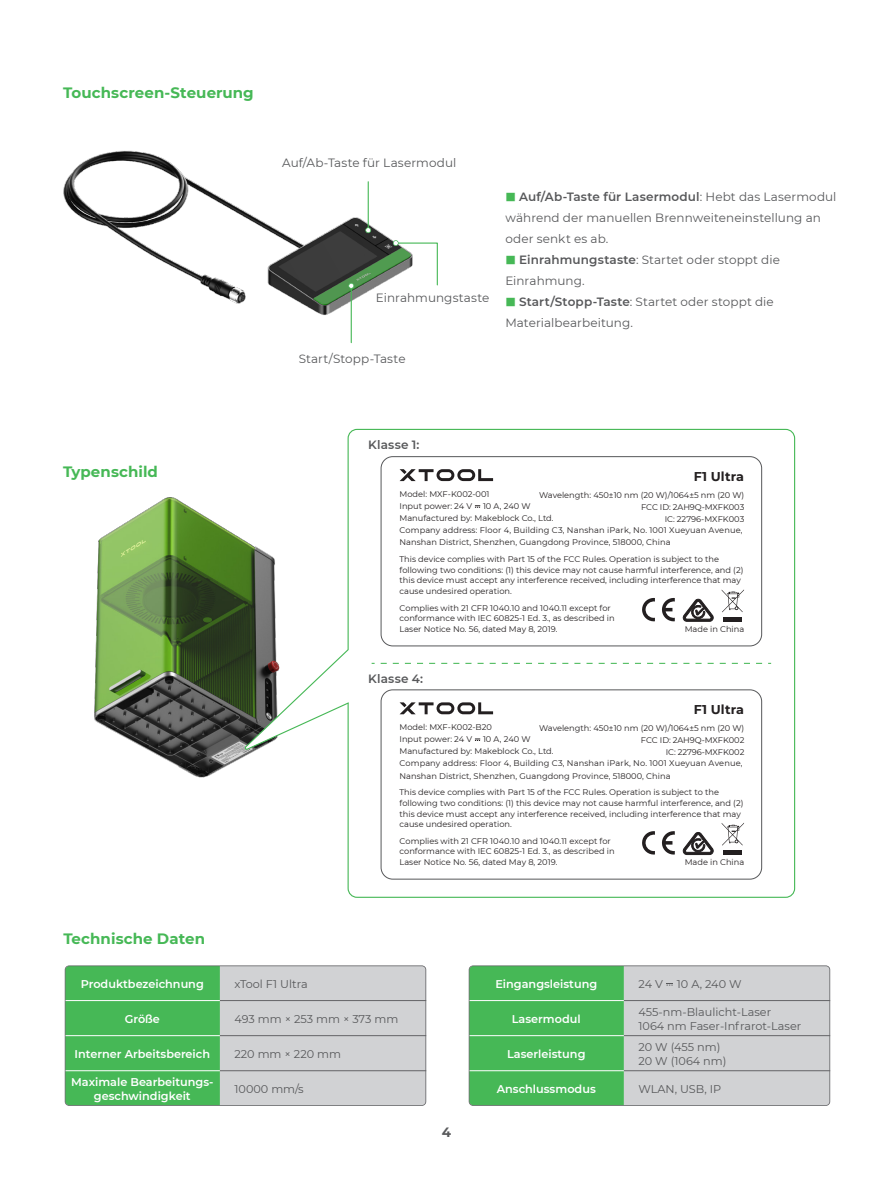
<style>
.page{position:relative;width:893px;height:1191px;background:#fff}
.page>*{position:absolute;margin:0;border:0;box-sizing:border-box;transform-origin:0 0}
.t1{font:700 15px "Montserrat";letter-spacing:.005em;color:#46b856}
.t2{font:700 13.5px "Montserrat";color:#595a5c}
.t3{font:700 12.75px "Montserrat";color:#231f20}
.t4{font:12px/21px "Montserrat";letter-spacing:.005em;color:#57585a}
.t5{font:600 12px "Montserrat";letter-spacing:.015em;color:#57585a}
.t6{font:11.25px/13.5px "Montserrat";color:#57585a}
.t7{font:600 11.25px/13.5px "Montserrat";color:#fff;text-align:center}
.t8{font:8.25px/12px "Montserrat";color:#231f20}
.s1{font-family:"Source Han Sans CN";font-size:10.5px;color:#46b856}
.s2{font-weight:600}
</style>
<div class="page">
<img style="left:94px;top:719px;width:150px;height:59px">
<img style="left:94px;top:497px;width:150px;height:222px">
<img style="left:63px;top:150px;width:330px;height:194px">
<img style="left:313px;top:247px;width:80px;height:59px">
<hr style="left:351px;top:286px;width:1px;height:57px;background:#46b856">
<svg style="left:348px;top:283px;width:6px;height:6px"></svg>
<hr style="left:368px;top:182px;width:1px;height:48px;background:#46b856">
<svg style="left:365px;top:227px;width:6px;height:6px"></svg>
<svg style="left:393px;top:240px;width:45px;height:46px"></svg>
<svg style="left:244px;top:428px;width:552px;height:470px"></svg>
<svg style="left:381px;top:663px;width:390px;height:1px"></svg>
<div style="left:381px;top:456px;width:381px;height:190px;background:#fff;border-radius:12px"></div>
<div style="left:381px;top:456px;width:381px;height:190px;border:1px solid #57585a;border-radius:12px"></div>
<svg style="left:400px;top:469px;width:93px;height:12px"></svg>
<svg style="left:475px;top:505px;width:5px;height:3px"></svg>
<svg style="left:642px;top:598px;width:13px;height:24px"></svg>
<svg style="left:662px;top:597px;width:13px;height:24px"></svg>
<hr style="left:723px;top:617px;width:19px;height:4px;background:#231f20">
<svg style="left:722px;top:589px;width:22px;height:23px"></svg>
<svg style="left:683px;top:599px;width:30px;height:22px"></svg>
<div style="left:381px;top:690px;width:381px;height:189px;background:#fff;border-radius:12px"></div>
<div style="left:381px;top:689px;width:381px;height:190px;border:1px solid #57585a;border-radius:12px"></div>
<svg style="left:400px;top:702px;width:93px;height:12px"></svg>
<svg style="left:475px;top:738px;width:5px;height:3px"></svg>
<svg style="left:642px;top:831px;width:13px;height:24px"></svg>
<svg style="left:662px;top:831px;width:13px;height:23px"></svg>
<hr style="left:723px;top:850px;width:19px;height:4px;background:#231f20">
<svg style="left:722px;top:823px;width:22px;height:22px"></svg>
<svg style="left:683px;top:832px;width:30px;height:22px"></svg>
<svg style="left:65px;top:965px;width:361px;height:140px;background:#96c69e"></svg>
<hr style="left:220px;top:1000px;width:206px;height:1px;background:#636366">
<hr style="left:220px;top:1035px;width:206px;height:1px;background:#636366">
<hr style="left:220px;top:1070px;width:206px;height:1px;background:#636366">
<svg style="left:469px;top:965px;width:361px;height:140px;background:#95c59e"></svg>
<h1 class="t1" style="left:63px;top:82px;width:192px">Touchscreen-Steuerung</h1>
<h3 class="t4" style="left:282px;top:152px;width:176px">Auf/Ab-Taste für Lasermodul</h3>
<h3 class="t4" style="left:376px;top:287px;width:115px">Einrahmungstaste</h3>
<h3 class="t4" style="left:299px;top:348px;width:108px">Start/Stopp-Taste</h3>
<h3 class="t4" style="left:505px;top:186px;width:333px"><span class="s1">■</span> <span class="s2">Auf/Ab-Taste für Lasermodul</span>: Hebt das Lasermodul während der manuellen Brennweiteneinstellung an oder senkt es ab.</h3>
<h3 class="t4" style="left:505px;top:249px;width:276px"><span class="s1">■</span> <span class="s2">Einrahmungstaste</span>: Startet oder stoppt die<br>Einrahmung.</h3>
<h3 class="t4" style="left:505px;top:291px;width:270px"><span class="s1">■</span> <span class="s2">Start/Stopp-Taste</span>: Startet oder stoppt die<br>Materialbearbeitung.</h3>
<h1 class="t1" style="left:63px;top:461px;width:96px">Typenschild</h1>
<h1 class="t1" style="left:63px;top:928px;width:143px">Technische Daten</h1>
<h3 class="t5" style="left:368px;top:436px;width:53px">Klasse 1:</h3>
<h3 class="t3" style="left:694px;top:467px;width:52px">F1 Ultra</h3>
<p class="t8" style="left:539px;top:488px;width:207px;text-align:right">Wavelength: 450±10 nm (20 W)/1064±5 nm (20 W)<br>FCC ID: 2AH9Q-MXFK003<br>IC: 22796-MXFK003</p>
<p class="t8" style="left:400px;top:488px;width:91px">Model: MXF-K002-001<br>Input power: 24 V</p>
<p class="t8" style="left:400px;top:500px;width:344px;text-indent:83px">10 A, 240 W<br>Manufactured by: Makeblock Co., Ltd.<br>Company address: Floor 4, Building C3, Nanshan iPark, No. 1001 Xueyuan Avenue, Nanshan District, Shenzhen, Guangdong Province, 518000, China</p>
<p class="t8" style="left:400px;top:553px;width:345px;line-height:10.5px">This device complies with Part 15 of the FCC Rules. Operation is subject to the following two conditions: (1) this device may not cause harmful interference, and (2) this device must accept any interference received, including interference that may cause undesired operation.</p>
<p class="t8" style="left:400px;top:602px;width:217px;line-height:10.5px">Complies with 21 CFR 1040.10 and 1040.11 except for conformance with IEC 60825-1 Ed. 3., as described in<br>Laser Notice No. 56, dated May 8, 2019.</p>
<h3 class="t5" style="left:368px;top:670px;width:56px">Klasse 4:</h3>
<p class="t8" style="left:685px;top:622px;width:61px">Made in China</p>
<h3 class="t3" style="left:694px;top:700px;width:52px">F1 Ultra</h3>
<p class="t8" style="left:400px;top:721px;width:94px">Model: MXF-K002-B20<br>Input power: 24 V</p>
<p class="t8" style="left:539px;top:722px;width:207px;text-align:right">Wavelength: 450±10 nm (20 W)/1064±5 nm (20 W)<br>FCC ID: 2AH9Q-MXFK002<br>IC: 22796-MXFK002</p>
<p class="t8" style="left:400px;top:733px;width:344px;text-indent:83px">10 A, 240 W<br>Manufactured by: Makeblock Co., Ltd.<br>Company address: Floor 4, Building C3, Nanshan iPark, No. 1001 Xueyuan Avenue, Nanshan District, Shenzhen, Guangdong Province, 518000, China</p>
<p class="t8" style="left:400px;top:787px;width:345px;line-height:10.5px">This device complies with Part 15 of the FCC Rules. Operation is subject to the following two conditions: (1) this device may not cause harmful interference, and (2) this device must accept any interference received, including interference that may cause undesired operation.</p>
<p class="t8" style="left:400px;top:835px;width:217px;line-height:10.5px">Complies with 21 CFR 1040.10 and 1040.11 except for conformance with IEC 60825-1 Ed. 3., as described in<br>Laser Notice No. 56, dated May 8, 2019.</p>
<p class="t8" style="left:685px;top:855px;width:61px">Made in China</p>
<h3 class="t7" style="left:81px;top:976px;width:125px">Produktbezeichnung</h3>
<h3 class="t6" style="left:235px;top:976px;width:75px">xTool F1 Ultra</h3>
<h3 class="t7" style="left:125px;top:1011px;width:37px">Größe</h3>
<h3 class="t6" style="left:235px;top:1011px;width:165px">493 mm × 253 mm × 373 mm</h3>
<h3 class="t7" style="left:75px;top:1046px;width:137px">Interner Arbeitsbereich</h3>
<h3 class="t6" style="left:235px;top:1046px;width:108px">220 mm × 220 mm</h3>
<h3 class="t6" style="left:235px;top:1082px;width:71px">10000 mm/s</h3>
<h3 class="t7" style="left:71px;top:1074px;width:144px">Maximale Bearbeitungs&shy;geschwindigkeit</h3>
<h2 class="t2" style="left:442px;top:1122px;width:11px">4</h2>
<h3 class="t7" style="left:495px;top:976px;width:103px">Eingangsleistung</h3>
<h3 class="t6" style="left:638px;top:976px;width:105px">24 V 10 A, 240 W</h3>
<h3 class="t6" style="left:638px;top:1005px;width:164px">455-nm-Blaulicht-Laser<br>1064 nm Faser-Infrarot-Laser</h3>
<h3 class="t7" style="left:512px;top:1011px;width:70px">Lasermodul</h3>
<h3 class="t6" style="left:638px;top:1040px;width:89px">20 W (455 nm)<br>20 W (1064 nm)</h3>
<h3 class="t7" style="left:507px;top:1046px;width:80px">Laserleistung</h3>
<h3 class="t7" style="left:497px;top:1081px;width:100px">Anschlussmodus</h3>
<h3 class="t6" style="left:638px;top:1082px;width:84px">WLAN, USB, IP</h3>
</div>
